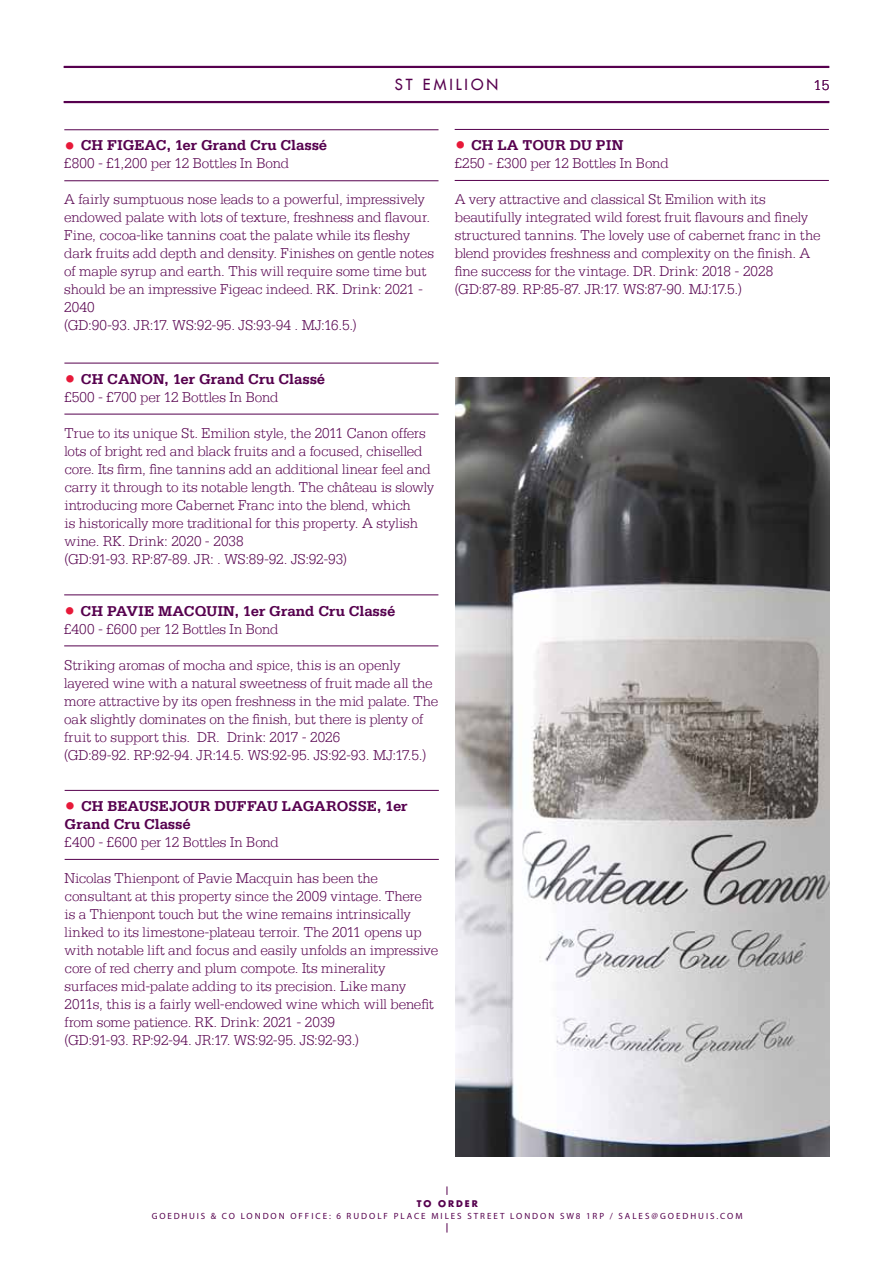
<style>
.page{position:relative;width:893px;height:1263px;background:#fff}
.page>*{position:absolute;margin:0;border:0;box-sizing:border-box;transform-origin:0 0}
.t1{font:300 15px/18px "Serifa Std";letter-spacing:-.005em;color:#56004e}
.t2{font:700 15px/18px "Serifa Std";letter-spacing:-.01em;color:#56004e}
.t3{font:500 15px "Futura Std";letter-spacing:.2em;color:#56004e}
.t4{font:9px "Myriad Pro";letter-spacing:.22em;color:#56004e}
.t5{font:9px "Myriad Pro";letter-spacing:.2em;color:#56004e}
.t6{font:700 9px "Futura Std";letter-spacing:.215em;color:#56004e}
.s1{font-size:22.5px;color:#e71939}
.s2{font-weight:700}
.s3{font-weight:300;font-size:22.5px;color:#e71939}
.s4{font-weight:300}
</style>
<div class="page">
<hr style="left:64px;top:101px;width:765px;height:2px;background:#56004e">
<hr style="left:64px;top:66px;width:765px;height:2px;background:#56004e">
<hr style="left:64px;top:129px;width:374px;height:1px;background:#56004e">
<hr style="left:64px;top:180px;width:374px;height:1px;background:#56004e">
<hr style="left:64px;top:363px;width:375px;height:1px;background:#56004e">
<hr style="left:64px;top:414px;width:375px;height:1px;background:#56004e">
<hr style="left:64px;top:595px;width:374px;height:1px;background:#56004e">
<hr style="left:64px;top:646px;width:374px;height:1px;background:#56004e">
<hr style="left:65px;top:790px;width:374px;height:1px;background:#56004e">
<hr style="left:65px;top:859px;width:374px;height:1px;background:#56004e">
<hr style="left:455px;top:129px;width:374px;height:1px;background:#56004e">
<hr style="left:455px;top:180px;width:374px;height:1px;background:#56004e">
<img style="left:455px;top:377px;width:374px;height:780px">
<p class="t3" style="left:395px;top:75px;width:105px">ST EMILION</p>
<p class="t1" style="left:814px;top:76px;width:16px">15</p>
<p class="t1" style="left:64px;top:137px;width:264px"><span class="s1">•</span> <span class="s2">CH FIGEAC, 1er Grand Cru Classé </span>£800 - £1,200 per 12 Bottles In Bond</p>
<p class="t1" style="left:64px;top:191px;width:371px">A fairly sumptuous nose leads to a powerful, impressively endowed palate with lots of texture, freshness and flavour.<br>Fine, cocoa-like tannins coat the palate while its fleshy dark fruits add depth and density. Finishes on gentle notes of maple syrup and earth. This will require some time but should be an impressive Figeac indeed. RK. Drink: 2021 - 2040<br>(GD:90-93. JR:17. WS:92-95. JS:93-94 . MJ:16.5.)</p>
<p class="t1" style="left:64px;top:370px;width:262px"><span class="s1">•</span> <span class="s2">CH CANON, 1er Grand Cru Classé </span>£500 - £700 per 12 Bottles In Bond</p>
<p class="t1" style="left:64px;top:424px;width:371px">True to its unique St. Emilion style, the 2011 Canon offers lots of bright red and black fruits and a focused, chiselled core. Its firm, fine tannins add an additional linear feel and carry it through to its notable length. The château is slowly introducing more Cabernet Franc into the blend, which<br>is historically more traditional for this property. A stylish wine. RK. Drink: 2020 - 2038<br>(GD:91-93. RP:87-89. JR: . WS:89-92. JS:92-93)</p>
<p class="t2" style="left:64px;top:602px;width:333px"><span class="s3">•</span> CH PAVIE MACQUIN, 1er Grand Cru Classé <span class="s4">£400 - £600 per 12 Bottles In Bond</span></p>
<p class="t1" style="left:64px;top:656px;width:376px">Striking aromas of mocha and spice, this is an openly layered wine with a natural sweetness of fruit made all the more attractive by its open freshness in the mid palate. The oak slightly dominates on the finish, but there is plenty of fruit to support this. DR. Drink: 2017 - 2026<br>(GD:89-92. RP:92-94. JR:14.5. WS:92-95. JS:92-93. MJ:17.5.)</p>
<p class="t2" style="left:65px;top:797px;width:344px"><span class="s3">•</span> CH BEAUSEJOUR DUFFAU LAGAROSSE, 1er<br>Grand Cru Classé</p>
<p class="t1" style="left:65px;top:833px;width:216px">£400 - £600 per 12 Bottles In Bond</p>
<p class="t1" style="left:65px;top:869px;width:375px">Nicolas Thienpont of Pavie Macquin has been the consultant at this property since the 2009 vintage. There<br>is a Thienpont touch but the wine remains intrinsically linked to its limestone-plateau terroir. The 2011 opens up with notable lift and focus and easily unfolds an impressive core of red cherry and plum compote. Its minerality surfaces mid-palate adding to its precision. Like many 2011s, this is a fairly well-endowed wine which will benefit from some patience. RK. Drink: 2021 - 2039<br>(GD:91-93. RP:92-94. JR:17. WS:92-95. JS:92-93.)</p>
<p class="t1" style="left:455px;top:136px;width:215px"><span class="s1">•</span> <span class="s2">CH LA TOUR DU PIN<br></span>£250 - £300 per 12 Bottles In Bond</p>
<p class="t1" style="left:455px;top:190px;width:367px">A very attractive and classical St Emilion with its beautifully integrated wild forest fruit flavours and finely structured tannins. The lovely use of cabernet franc in the blend provides freshness and complexity on the finish. A fine success for the vintage. DR. Drink: 2018 - 2028 (GD:87-89. RP:85-87. JR:17. WS:87-90. MJ:17.5.)</p>
<p class="t6" style="left:417px;top:1197px;width:63px">TO ORDER</p>
<p class="t5" style="left:152px;top:1210px;width:166px">GOEDHUIS &amp; CO LONDO N OFFICE</p>
<p class="t4" style="left:329px;top:1210px;width:33px">: 6 RUDOL</p>
<p class="t4" style="left:384px;top:1210px;width:37px">F PLACE</p>
<p class="t4" style="left:431px;top:1210px;width:16px">MILES</p>
<p class="t4" style="left:467px;top:1210px;width:20px">STREE</p>
<p class="t4" style="left:500px;top:1210px;width:139px">T LONDO N SW8 1RP / SALES</p>
<p class="t4" style="left:651px;top:1210px;width:17px">@GOEDHUIS</p>
<p class="t4" style="left:716px;top:1210px;width:12px">.COM</p>
</div>
